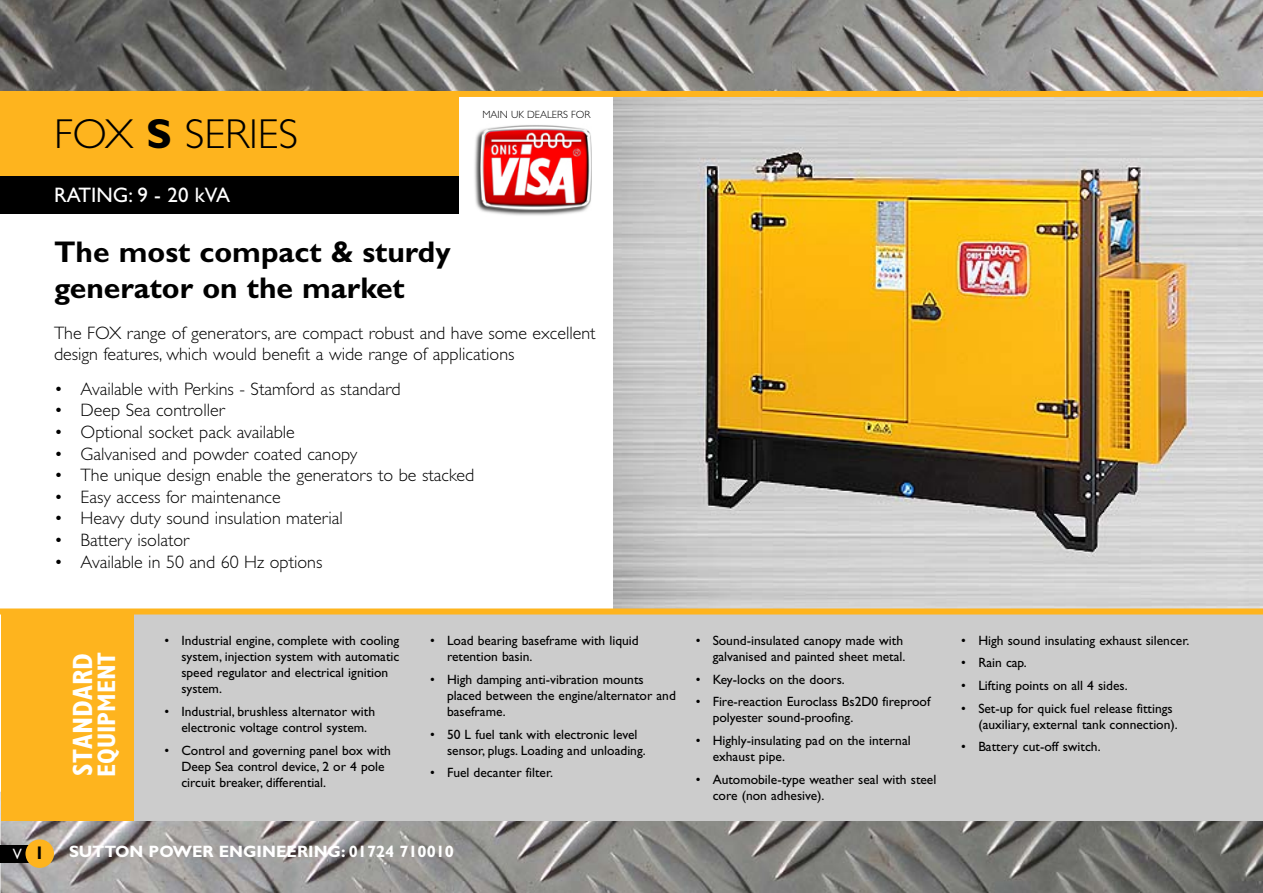
<style>
.page{position:relative;width:1263px;height:893px;background:#fff}
.page>*{position:absolute;margin:0;border:0;box-sizing:border-box;transform-origin:0 0}
.t1{font:300 42px "Gill Sans";color:#000}
.t2{font:700 30px/36px "Gill Sans";color:#000}
.t3{font:700 condensed 28.05px "Gill Sans";color:#fff}
.t4{font:700 condensed 25.5px "Gill Sans";color:#fff}
.t5{font:21px "Gill Sans";color:#fff}
.t6{font:300 18px/21.6px "Gill Sans";color:#000}
.t7{font:700 16.5px "Gill Sans";color:#fff}
.t8{font:15px "Gill Sans";color:#fff}
.t9{font:13.5px/16.2px "Gill Sans";color:#000}
.t10{font:300 10.5px "Gill Sans";color:#000}
.s1{font-weight:700}
.s2{font-weight:700;font-size:18.3px;color:#000}
</style>
<div class="page">
<img style="left:0;top:0;width:1263px;height:91px">
<img style="left:1px;top:820px;width:1262px;height:73px">
<div style="left:54px;top:613px;width:1209px;height:207px;background:#ccc"></div>
<div style="left:0;top:93px;width:614px;height:84px;background:#feb41e"></div>
<div style="left:0;top:176px;width:663px;height:38px;background:#000"></div>
<div style="left:459px;top:91px;width:181px;height:148px;background:#fff"></div>
<img style="left:474px;top:125px;width:118px;height:91px">
<img style="left:614px;top:97px;width:649px;height:511px">
<div style="left:0;top:91px;width:1263px;height:6px;background:#feb41e"></div>
<div style="left:1px;top:611px;width:133px;height:209px;background:#feb41e"></div>
<div style="left:0;top:608px;width:1263px;height:6px;background:#feb41e"></div>
<div style="left:0;top:845px;width:30px;height:18px;background:#000"></div>
<div style="left:25px;top:839px;width:29px;height:29px;background:#feb41e;border-radius:50%"></div>
<h1 class="t1" style="left:54px;top:119px;width:246px">FOX <span class="s1">S</span> SERIES</h1>
<h3 class="t5" style="left:54px;top:187px;width:177px">RATING: 9 - 20 kVA</h3>
<p class="t10" style="left:482px;top:111px;width:110px">MAIN UK DEALERS FOR</p>
<h2 class="t2" style="left:54px;top:237px;width:398px">The most compact &amp; sturdy generator on the market</h2>
<h3 class="t6" style="left:54px;top:324px;width:543px">The FOX range of generators, are compact robust and have some excellent design features, which would benefit a wide range of applications</h3>
<h3 class="t6" style="left:54px;top:380px;width:348px">• Available with Perkins - Stamford as standard</h3>
<h3 class="t6" style="left:54px;top:401px;width:172px">• Deep Sea controller</h3>
<h3 class="t6" style="left:54px;top:423px;width:242px">• Optional socket pack available</h3>
<h3 class="t6" style="left:54px;top:445px;width:305px">• Galvanised and powder coated canopy</h3>
<h3 class="t6" style="left:54px;top:466px;width:422px">• The unique design enable the generators to be stacked</h3>
<h3 class="t6" style="left:54px;top:488px;width:228px">• Easy access for maintenance</h3>
<h3 class="t6" style="left:54px;top:509px;width:290px">• Heavy duty sound insulation material</h3>
<h3 class="t6" style="left:54px;top:531px;width:137px">• Battery isolator</h3>
<h3 class="t6" style="left:54px;top:553px;width:270px">• Available in 50 and 60 Hz options</h3>
<h3 class="t3" style="left:73px;top:776px;width:124px;rotate:-90deg">STANDARD</h3>
<h3 class="t4" style="left:98px;top:777px;width:127px;rotate:-90deg">EQUIPMENT</h3>
<p class="t9" style="left:181px;top:634px;width:220px;text-indent:-17px">• Industrial engine, complete with cooling system, injection system with automatic speed regulator and electrical ignition system.</p>
<p class="t9" style="left:181px;top:705px;width:195px;text-indent:-17px">• Industrial, brushless alternator with electronic voltage control system.</p>
<p class="t9" style="left:181px;top:744px;width:211px;text-indent:-17px">• Control and governing panel box with<br>Deep Sea control device, 2 or 4 pole circuit breaker, differential.</p>
<p class="t9" style="left:447px;top:634px;width:193px;text-indent:-17px">• Load bearing baseframe with liquid retention basin.</p>
<p class="t9" style="left:447px;top:672px;width:230px;text-indent:-17px">• High damping anti-vibration mounts placed between the engine/alternator and baseframe.</p>
<p class="t9" style="left:447px;top:727px;width:200px;text-indent:-17px">• 50 L fuel tank with electronic level sensor, plugs. Loading and unloading.</p>
<p class="t9" style="left:430px;top:766px;width:125px">• Fuel decanter filter.</p>
<p class="t8" style="left:13px;top:848px;width:33px">V <span class="s2">1</span></p>
<p class="t7" style="left:69px;top:846px;width:387px">SUTTON POWER ENGINEERING: 01724 710010</p>
<p class="t9" style="left:696px;top:634px;width:211px;text-align:right">• Sound-insulated canopy made with galvanised and painted sheet metal.</p>
<p class="t9" style="left:696px;top:672px;width:151px">• Key-locks on the doors.</p>
<p class="t9" style="left:713px;top:695px;width:219px;text-indent:-17px">• Fire-reaction Euroclass Bs2D0 fireproof polyester sound-proofing.</p>
<p class="t9" style="left:713px;top:734px;width:200px;text-indent:-17px">• Highly-insulating pad on the internal exhaust pipe.</p>
<p class="t9" style="left:713px;top:773px;width:225px;text-indent:-17px">• Automobile-type weather seal with steel core (non adhesive).</p>
<p class="t9" style="left:961px;top:634px;width:229px">• High sound insulating exhaust silencer.</p>
<p class="t9" style="left:961px;top:656px;width:67px">• Rain cap.</p>
<p class="t9" style="left:961px;top:679px;width:168px">• Lifting points on all 4 sides.</p>
<p class="t9" style="left:978px;top:701px;width:201px;text-indent:-17px">• Set-up for quick fuel release fittings (auxiliary, external tank connection).</p>
<p class="t9" style="left:961px;top:740px;width:141px">• Battery cut-off switch.</p>
</div>
